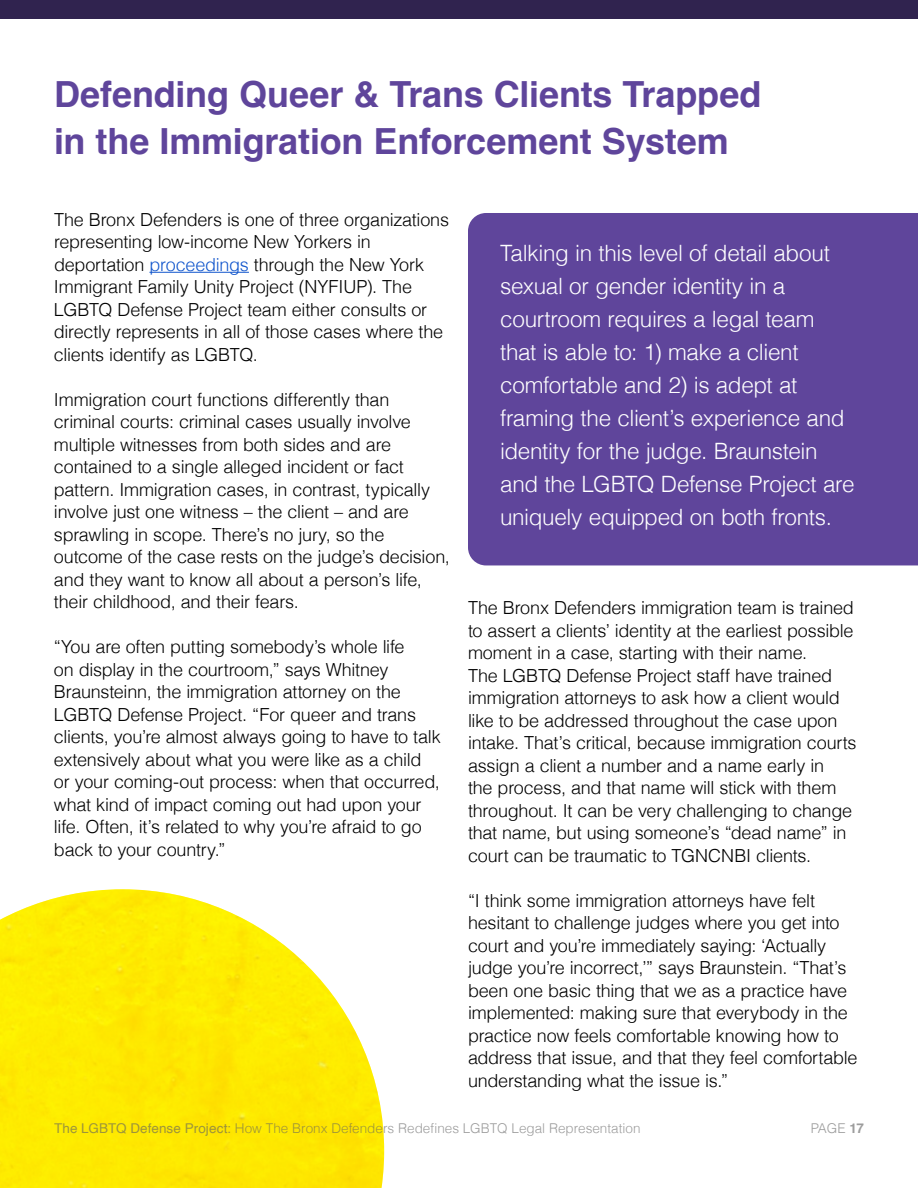
<style>
.page{position:relative;width:918px;height:1188px;background:#fff}
.page>*{position:absolute;margin:0;border:0;box-sizing:border-box;transform-origin:0 0}
.t1{font:700 36px/46.5px "Helvetica";letter-spacing:-.005em;color:#5f459b}
.t2{font:300 22.5px/33px "Helvetica";letter-spacing:-.015em;color:#fff}
.t3{font:300 18px/22.5px "Helvetica";letter-spacing:-.015em;color:#000}
.t4{font:300 13.5px "Helvetica";color:#606060}
.s1{color:#15c}
.s2{font-weight:400}
.s3{font-weight:700}
</style>
<div class="page">
<div style="left:0;top:0;width:918px;height:19px;background:#30234f"></div>
<div style="left:468px;top:213px;width:450px;height:352px;background:#5f459b"></div>
<hr style="left:149px;top:272px;width:100px;height:1px;background:#15c">
<img style="left:0;top:889px;width:384px;height:299px">
<h1 class="t1" style="left:54px;top:75px;width:709px">Defending Queer &amp; Trans Clients Trapped in the Immigration Enforcement System</h1>
<p class="t3" style="left:54px;top:207px;width:397px">The Bronx Defenders is one of three organizations representing low-income New Yorkers in deportation <span class="s1">proceedings</span> through the New York Immigrant Family Unity Project (NYFIUP). The LGBTQ Defense Project team either consults or directly represents in all of those cases where the clients identify as LGBTQ.</p>
<p class="t3" style="left:54px;top:387px;width:397px">Immigration court functions differently than criminal courts: criminal cases usually involve multiple witnesses from both sides and are contained to a single alleged incident or fact pattern. Immigration cases, in contrast, typically involve just one witness – the client – and are sprawling in scope. There’s no jury, so the outcome of the case rests on the judge’s decision, and they want to know all about a person’s life, their childhood, and their fears.</p>
<p class="t3" style="left:54px;top:635px;width:388px">“You are often putting somebody’s whole life<br>on display in the courtroom,” says Whitney Braunsteinn, the immigration attorney on the LGBTQ Defense Project. “For queer and trans clients, you’re almost always going to have to talk extensively about what you were like as a child or your coming-out process: when that occurred, what kind of impact coming out had upon your life. Often, it’s related to why you’re afraid to go back to your country.”</p>
<p class="t2" style="left:500px;top:235px;width:356px">Talking in this level of detail about sexual or gender identity in a courtroom requires a legal team that is able to: 1) make a client comfortable and 2) is adept at framing the client’s experience and identity for the judge. Braunstein and the LGBTQ Defense Project are uniquely equipped on both fronts.</p>
<p class="t3" style="left:468px;top:596px;width:390px">The Bronx Defenders immigration team is trained to assert a clients’ identity at the earliest possible moment in a case, starting with their name.<br>The LGBTQ Defense Project staff have trained immigration attorneys to ask how a client would like to be addressed throughout the case upon intake. That’s critical, because immigration courts assign a client a number and a name early in<br>the process, and that name will stick with them throughout. It can be very challenging to change that name, but using someone’s “dead name” in court can be traumatic to TGNCNBI clients.</p>
<p class="t3" style="left:468px;top:888px;width:391px">“I think some immigration attorneys have felt hesitant to challenge judges where you get into court and you’re immediately saying: ‘Actually judge you’re incorrect,’” says Braunstein. “That’s been one basic thing that we as a practice have implemented: making sure that everybody in the practice now feels comfortable knowing how to address that issue, and that they feel comfortable understanding what the issue is.”</p>
<p class="t4" style="left:54px;top:1117px;width:588px"><span class="s2">The LGBTQ Defense Project:</span> How The Bronx Defenders Redefines LGBTQ Legal Representation</p>
<p class="t4" style="left:810px;top:1117px;width:55px">PAGE <span class="s3">17</span></p>
</div>
